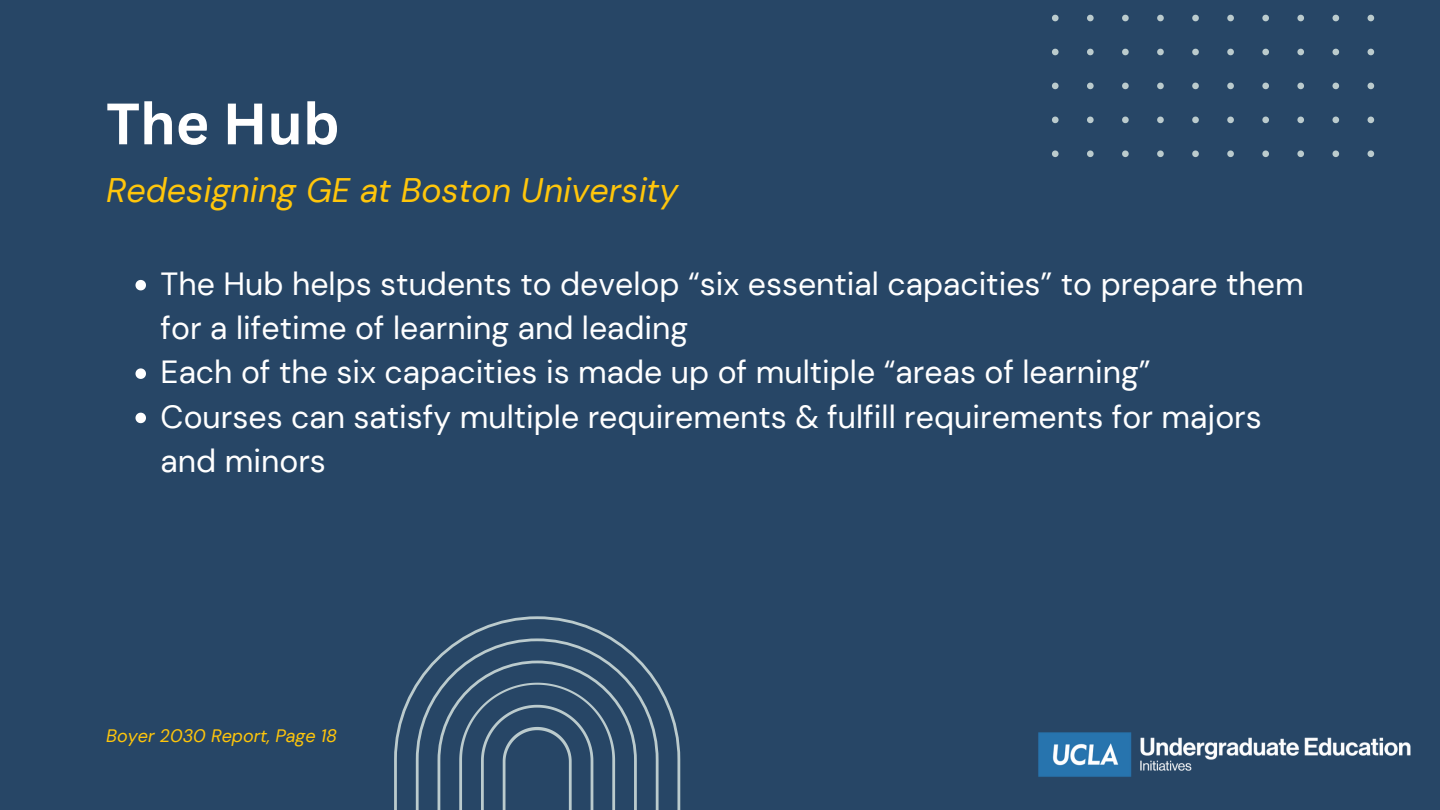
<style>
.page{position:relative;width:1440px;height:810px;background:#274666}
.page>*{position:absolute;margin:0;border:0;box-sizing:border-box;transform-origin:0 0}
.t1{font:700 57px "Canva Sans";color:#fff}
.t2{font:italic 34px "DM Sans";color:#ffc60b}
.t3{font:32px/44.2px "DM Sans";color:#fff}
.t4{font:italic 18px "DM Sans";color:#ffc60b}
</style>
<div class="page">
<img style="left:1038px;top:732px;width:373px;height:45px">
<svg style="left:394px;top:617px;width:286px;height:193px"></svg>
<svg style="left:135px;top:280px;width:11px;height:10px"></svg>
<svg style="left:135px;top:368px;width:11px;height:11px"></svg>
<svg style="left:135px;top:413px;width:11px;height:10px"></svg>
<svg style="left:1052px;top:14px;width:322px;height:143px"></svg>
<h1 class="t1" style="left:106px;top:83px;width:235px">The Hub</h1>
<p class="t2" style="left:106px;top:169px;width:574px">Redesigning GE at Boston University</p>
<p class="t3" style="left:161px;top:262px;width:1145px">The Hub helps students to develop “six essential capacities” to prepare them for a lifetime of learning and leading</p>
<p class="t3" style="left:161px;top:350px;width:991px">Each of the six capacities is made up of multiple “areas of learning”</p>
<p class="t3" style="left:161px;top:395px;width:1103px">Courses can satisfy multiple requirements &amp; fulfill requirements for majors and minors</p>
<p class="t4" style="left:106px;top:724px;width:232px">Boyer 2030 Report, Page 18</p>
</div>
